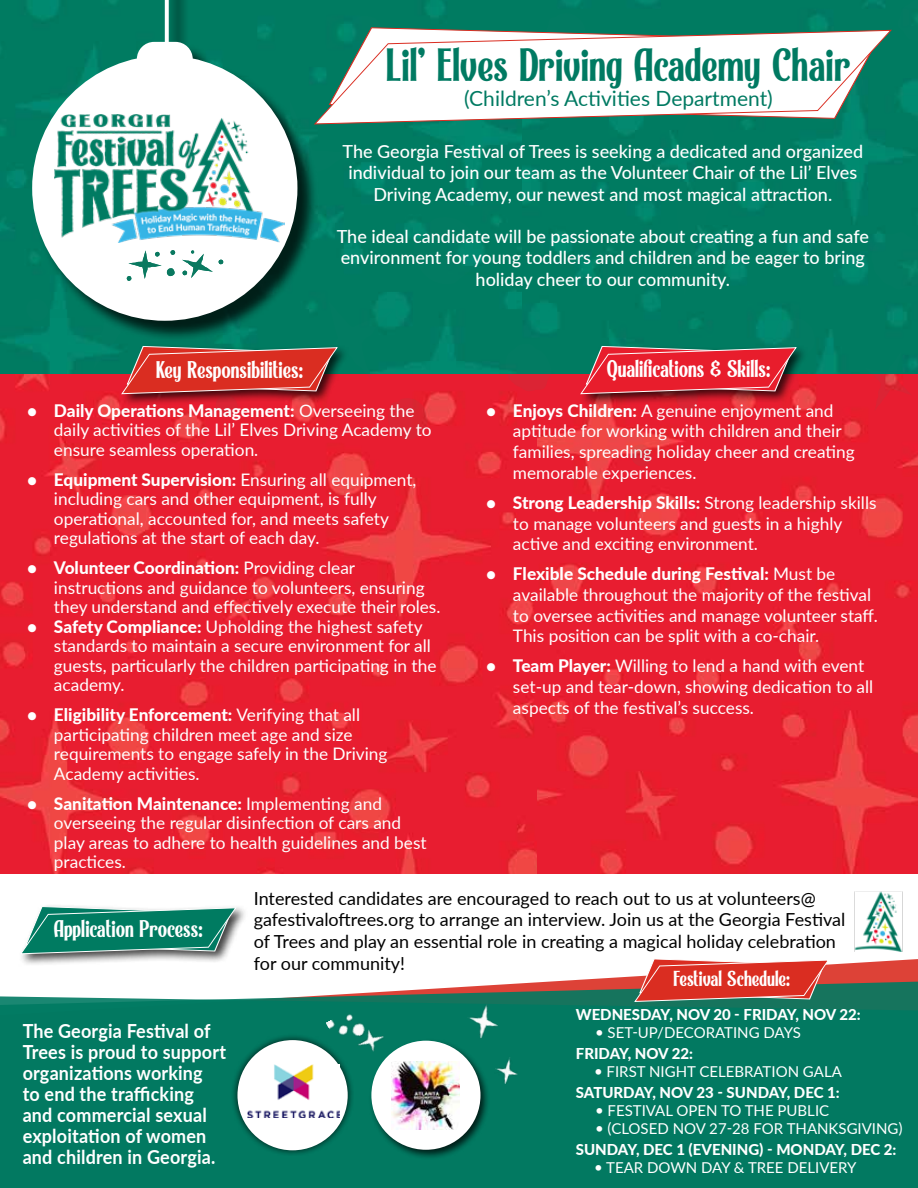
<style>
.page{position:relative;width:918px;height:1188px;background:#fff}
.page>*{position:absolute;margin:0;border:0;box-sizing:border-box;transform-origin:0 0}
.t1{font:45px "Reverb";color:#007a62}
.t2{font:23.25px "Reverb";color:#fff}
.t3{font:21px "Lato";color:#007a62}
.t4{font:21px "Reverb";color:#fff}
.t5{font:700 19.5px/21px "Lato";letter-spacing:.01em;color:#fff;scale:.93 1}
.t6{font:500 18px/21.6px "Lato";color:#fff;text-align:center}
.t7{font:18px/21.6px "Lato";color:#000}
.t8{font:17.25px/19.5px "Lato";color:#fff}
.t9{font:15px "Lato";color:#fff}
.t10{font:800 15px "Lato";color:#fff}
.s1{font-weight:800}
</style>
<div class="page">
<img style="left:522px;top:0;width:396px;height:375px">
<img style="left:0;top:0;width:522px;height:375px">
<img style="left:0;top:375px;width:537px;height:499px">
<img style="left:537px;top:375px;width:381px;height:499px">
<div style="left:871px;top:232px;width:47px;height:58px;background:#027b62"></div>
<svg style="left:546px;top:13px;width:40px;height:4px"></svg>
<svg style="left:505px;top:344px;width:47px;height:48px;background:#545950"></svg>
<svg style="left:897px;top:0;width:21px;height:41px"></svg>
<svg style="left:599px;top:137px;width:265px;height:160px;background:#007c62"></svg>
<svg style="left:864px;top:351px;width:48px;height:60px;background:#8d4344"></svg>
<svg style="left:352px;top:16px;width:29px;height:1px"></svg>
<svg style="left:26px;top:299px;width:8px;height:22px"></svg>
<svg style="left:630px;top:444px;width:23px;height:23px"></svg>
<svg style="left:576px;top:959px;width:342px;height:21px;fill:#dd4237"></svg>
<svg style="left:331px;top:980px;width:587px;height:15px"></svg>
<div style="left:0;top:995px;width:918px;height:193px;background:#027961"></div>
<img style="left:326px;top:1001px;width:62px;height:64px">
<div style="left:368px;top:1038px;width:123px;height:122px;background:#000;opacity:.75"></div>
<div style="left:371px;top:1041px;width:110px;height:109px;background:#fff;border-radius:50%"></div>
<img style="left:392px;top:1061px;width:68px;height:68px">
<div style="left:231px;top:1034px;width:123px;height:123px;background:#000;opacity:.75"></div>
<div style="left:237px;top:1040px;width:111px;height:110px;background:#fff;border-radius:50%"></div>
<img style="left:248px;top:1065px;width:92px;height:53px">
<div style="left:18px;top:903px;width:230px;height:64px;background:#000;opacity:.75"></div>
<svg style="left:18px;top:904px;width:223px;height:53px"></svg>
<img style="left:854px;top:891px;width:49px;height:61px">
<svg style="left:318px;top:17px;width:574px;height:120px"></svg>
<div style="left:34px;top:0;width:284px;height:342px;background:#000;opacity:.75"></div>
<div style="left:32px;top:55px;width:265px;height:266px;background:#fff;border-radius:50%"></div>
<svg style="left:165px;top:0;width:4px;height:42px"></svg>
<div style="left:137px;top:42px;width:56px;height:39px;background:#fff;border-radius:17px"></div>
<img style="left:55px;top:119px;width:6px;height:60px">
<svg style="left:576px;top:318px;width:239px;height:92px;background:#874847"></svg>
<svg style="left:61px;top:59px;width:417px;height:381px"></svg>
<img style="left:464px;top:999px;width:38px;height:42px">
<img style="left:492px;top:1054px;width:29px;height:32px">
<svg style="left:630px;top:959px;width:203px;height:46px;background:#be5549"></svg>
<h1 class="t1" style="left:386px;top:27px;width:466px">Lil’ Elves Driving Academy Chair</h1>
<p class="t3" style="left:464px;top:83px;width:310px">(Children’s Activities Department)</p>
<p class="t6" style="left:343px;top:140px;width:522px">The Georgia Festival of Trees is seeking a dedicated and organized individual to join our team as the Volunteer Chair of the Lil’ Elves<br>Driving Academy, our newest and most magical attraction.</p>
<p class="t6" style="left:337px;top:225px;width:534px">The ideal candidate will be passionate about creating a fun and safe environment for young toddlers and children and be eager to bring holiday cheer to our community.</p>
<h2 class="t2" style="left:156px;top:351px;width:148px">Key Responsibilities:</h2>
<h2 class="t2" style="left:607px;top:349px;width:165px">Qualifications &amp; Skills:</h2>
<p class="t8" style="left:54px;top:400px;width:379px;text-indent:-27px"><span class="s1">• Daily Operations Management:</span> Overseeing the daily activities of the Lil’ Elves Driving Academy to ensure seamless operation.</p>
<p class="t8" style="left:54px;top:469px;width:364px;text-indent:-27px"><span class="s1">• Equipment Supervision:</span> Ensuring all equipment, including cars and other equipment, is fully operational, accounted for, and meets safety regulations at the start of each day.</p>
<p class="t8" style="left:54px;top:557px;width:388px;text-indent:-27px"><span class="s1">• Volunteer Coordination:</span> Providing clear instructions and guidance to volunteers, ensuring they understand and effectively execute their roles.</p>
<p class="t8" style="left:54px;top:616px;width:384px;text-indent:-27px"><span class="s1">• Safety Compliance:</span> Upholding the highest safety standards to maintain a secure environment for all guests, particularly the children participating in the academy.</p>
<p class="t8" style="left:54px;top:704px;width:335px;text-indent:-27px"><span class="s1">• Eligibility Enforcement:</span> Verifying that all participating children meet age and size requirements to engage safely in the Driving Academy activities.</p>
<p class="t8" style="left:54px;top:793px;width:374px;text-indent:-27px"><span class="s1">• Sanitation Maintenance:</span> Implementing and overseeing the regular disinfection of cars and play areas to adhere to health guidelines and best practices.</p>
<p class="t7" style="left:254px;top:887px;width:593px">Interested candidates are encouraged to reach out to us at volunteers@ gafestivaloftrees.org to arrange an interview. Join us at the Georgia Festival of Trees and play an essential role in creating a magical holiday celebration for our community!</p>
<p class="t8" style="left:513px;top:399px;width:343px;line-height:20.7px;text-indent:-27px"><span class="s1">• Enjoys Children:</span> A genuine enjoyment and aptitude for working with children and their families, spreading holiday cheer and creating memorable experiences.</p>
<p class="t8" style="left:513px;top:492px;width:365px;line-height:20.7px;text-indent:-27px"><span class="s1">• Strong Leadership Skills:</span> Strong leadership skills to manage volunteers and guests in a highly active and exciting environment.</p>
<p class="t8" style="left:513px;top:563px;width:366px;line-height:20.7px;text-indent:-27px"><span class="s1">• Flexible Schedule during Festival:</span> Must be available throughout the majority of the festival to oversee activities and manage volunteer staff.<br>This position can be split with a co-chair.</p>
<p class="t8" style="left:513px;top:655px;width:362px;line-height:20.7px;text-indent:-27px"><span class="s1">• Team Player:</span> Willing to lend a hand with event set-up and tear-down, showing dedication to all aspects of the festival’s success.</p>
<h2 class="t2" style="left:54px;top:910px;width:150px">Application Process:</h2>
<p class="t4" style="left:674px;top:962px;width:118px">Festival Schedule:</p>
<p class="t5" style="left:23px;top:1020px;width:220px">The Georgia Festival of<br>Trees is proud to support organizations working<br>to end the trafficking and commercial sexual exploitation of women and children in Georgia.</p>
<p class="t10" style="left:576px;top:1003px;width:286px">WEDNESDAY, NOV 20 - FRIDAY, NOV 22:</p>
<p class="t9" style="left:595px;top:1022px;width:207px">• SET-UP/DECORATING DAYS</p>
<p class="t10" style="left:576px;top:1042px;width:119px">FRIDAY, NOV 22:</p>
<p class="t9" style="left:594px;top:1061px;width:249px">• FIRST NIGHT CELEBRATION GALA</p>
<p class="t10" style="left:576px;top:1081px;width:265px">SATURDAY, NOV 23 - SUNDAY, DEC 1:</p>
<p class="t9" style="left:595px;top:1100px;width:236px">• FESTIVAL OPEN TO THE PUBLIC</p>
<p class="t9" style="left:595px;top:1118px;width:309px">• (CLOSED NOV 27-28 FOR THANKSGIVING)</p>
<p class="t10" style="left:576px;top:1138px;width:322px">SUNDAY, DEC 1 (EVENING) - MONDAY, DEC 2:</p>
<p class="t9" style="left:594px;top:1157px;width:264px">• TEAR DOWN DAY &amp; TREE DELIVERY</p>
</div>
